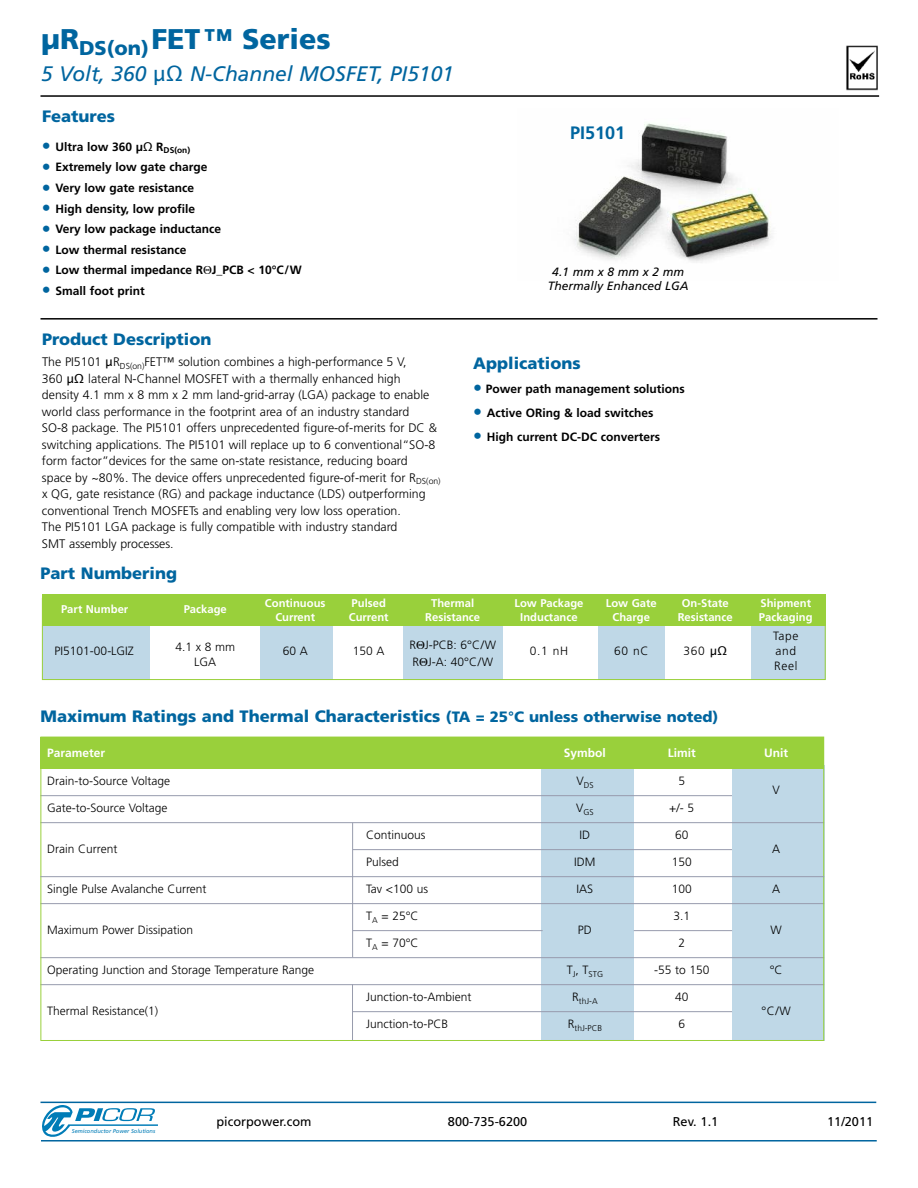
<style>
.page{position:relative;width:918px;height:1188px;background:#fff}
.page>*{position:absolute;margin:0;border:0;box-sizing:border-box;transform-origin:0 0}
.t1{font:900 28.5px "Frutiger";color:#00659f}
.t2{font:italic 21px "Frutiger";color:#00659f}
.t3{font:700 18px "Frutiger";color:#00659f}
.t4{font:900 16.5px "Frutiger";color:#00659f}
.t5{font:12.75px "Frutiger";color:#000}
.t6{font:300 12.3px/16.5px "Frutiger";color:#000}
.t7{font:300 12px/15px "Frutiger";color:#000}
.t8{font:700 12px "Frutiger";color:#000}
.t9{font:italic 12px/13.5px "Frutiger";color:#000;text-align:center}
.t10{font:700 12px "Frutiger";color:#fff}
.t11{font:700 11.25px "Frutiger";color:#fff}
.t12{font:300 8.4px "Frutiger";color:#000}
.t13{font:italic 5.7px "Frutiger";color:#007cb7}
.s1{font-family:"Lucida Grande";font-style:normal}
.s2{font-size:18px;color:#00659f}
.s3{font-family:"Lucida Grande";font-weight:400}
.s4{font-size:15px}
</style>
<div class="page">
<svg style="left:42px;top:1105px;width:116px;height:32px"></svg>
<hr style="left:40px;top:1102px;width:836px;height:1px;background:#00659f">
<hr style="left:41px;top:1140px;width:836px;height:2px;background:#00659f">
<img style="left:573px;top:123px;width:199px;height:140px">
<hr style="left:40px;top:318px;width:838px;height:2px;background:#000">
<div style="left:261px;top:626px;width:72px;height:53px;background:#bfd8e7"></div>
<div style="left:403px;top:626px;width:100px;height:53px;background:#bfd8e7"></div>
<div style="left:598px;top:623px;width:67px;height:57px;background:#bfd8e7"></div>
<div style="left:751px;top:623px;width:75px;height:57px;background:#bfd8e7"></div>
<div style="left:42px;top:626px;width:107px;height:54px;background:#bfd8e7"></div>
<div style="left:542px;top:765px;width:92px;height:276px;background:#bfd8e7"></div>
<div style="left:732px;top:765px;width:92px;height:276px;background:#bfd8e7"></div>
<div style="left:42px;top:595px;width:784px;height:31px;background:#99d03b"></div>
<div style="left:40px;top:737px;width:784px;height:31px;background:#99d03b"></div>
<hr style="left:40px;top:795px;width:692px;height:1px;background:#979bad">
<hr style="left:40px;top:822px;width:784px;height:1px;background:#979bad">
<hr style="left:353px;top:849px;width:379px;height:1px;background:#979bad">
<hr style="left:40px;top:903px;width:784px;height:1px;background:#979bad">
<hr style="left:353px;top:930px;width:190px;height:1px;background:#979bad">
<hr style="left:634px;top:930px;width:98px;height:1px;background:#979bad">
<hr style="left:40px;top:957px;width:784px;height:1px;background:#979bad">
<hr style="left:40px;top:984px;width:784px;height:1px;background:#979bad">
<hr style="left:353px;top:1011px;width:379px;height:1px;background:#979bad">
<div style="left:42px;top:598px;width:784px;height:82px;border:1px solid #99d03b"></div>
<hr style="left:352px;top:823px;width:1px;height:134px;background:#979bad">
<hr style="left:352px;top:984px;width:1px;height:56px;background:#979bad">
<hr style="left:40px;top:876px;width:784px;height:1px;background:#979bad">
<hr style="left:40px;top:95px;width:839px;height:2px;background:#000">
<img style="left:846px;top:45px;width:32px;height:45px">
<h1 class="t1" style="left:41px;top:28px;width:291px">µR<sub>DS(on)</sub>FET™ Series</h1>
<h2 class="t2" style="left:41px;top:65px;width:415px">5 Volt, 360 <span class="s1">μΩ</span> N-Channel MOSFET, PI5101</h2>
<h3 class="t4" style="left:42px;top:109px;width:75px">Features</h3>
<p class="t8" style="left:42px;top:142px;width:150px"><span class="s2">•</span> Ultra low 360 µ<span class="s3">Ω</span> R<sub>DS(on)</sub></p>
<p class="t8" style="left:42px;top:162px;width:167px"><span class="s2">•</span> Extremely low gate charge</p>
<p class="t8" style="left:42px;top:183px;width:154px"><span class="s2">•</span> Very low gate resistance</p>
<p class="t8" style="left:42px;top:204px;width:155px"><span class="s2">•</span> High density, low profile</p>
<p class="t8" style="left:42px;top:224px;width:181px"><span class="s2">•</span> Very low package inductance</p>
<p class="t8" style="left:42px;top:245px;width:146px"><span class="s2">•</span> Low thermal resistance</p>
<p class="t8" style="left:42px;top:265px;width:262px"><span class="s2">•</span> Low thermal impedance R J_PCB &lt; 10°C/W</p>
<p class="t8" style="left:42px;top:286px;width:104px"><span class="s2">•</span> Small foot print</p>
<h3 class="t4" style="left:42px;top:332px;width:171px">Product Description</h3>
<h3 class="t3" style="left:570px;top:126px;width:57px">PI5101</h3>
<p class="t9" style="left:548px;top:266px;width:142px">4.1mmx8mmx2mm<br>Thermally Enhanced LGA</p>
<p class="t6" style="left:42px;top:355px;width:400px">The PI5101 <span class="s3">μ</span>R<sub>DS(on)</sub>FET™ solution combines a high-performance 5 V,<br>360 <span class="s3">μΩ</span> lateral N-Channel MOSFET with a thermally enhanced high density 4.1 mm x 8 mm x 2 mm land-grid-array (LGA) package to enable world class performance in the footprint area of an industry standard<br>SO-8 package. The PI5101 offers unprecedented figure-of-merits for DC &amp; switching applications. The PI5101 will replace up to 6 conventional“SO-8 form factor”devices for the same on-state resistance, reducing board<br>space by ~80%. The device offers unprecedented figure-of-merit for R<sub>DS(on) </sub>x QG, gate resistance (RG) and package inductance (LDS) outperforming conventional Trench MOSFETs and enabling very low loss operation.<br>The PI5101 LGA package is fully compatible with industry standard<br>SMT assembly processes.</p>
<h3 class="t4" style="left:473px;top:356px;width:109px">Applications</h3>
<p class="t8" style="left:473px;top:384px;width:213px"><span class="s2">•</span> Power path management solutions</p>
<p class="t8" style="left:473px;top:408px;width:182px"><span class="s2">•</span> Active ORing &amp; load switches</p>
<p class="t8" style="left:473px;top:432px;width:188px"><span class="s2">•</span> High current DC-DC converters</p>
<h3 class="t4" style="left:40px;top:567px;width:138px">Part Numbering</h3>
<p class="t11" style="left:61px;top:605px;width:69px">Part Number</p>
<p class="t11" style="left:184px;top:605px;width:45px">Package</p>
<p class="t11" style="left:265px;top:599px;width:62px">Continuous</p>
<p class="t11" style="left:352px;top:599px;width:36px">Pulsed</p>
<p class="t11" style="left:431px;top:599px;width:45px">Thermal</p>
<p class="t11" style="left:514px;top:599px;width:71px">Low Package</p>
<p class="t11" style="left:606px;top:599px;width:52px">Low Gate</p>
<p class="t11" style="left:682px;top:599px;width:48px">On-State</p>
<p class="t11" style="left:760px;top:599px;width:52px">Shipment</p>
<p class="t11" style="left:275px;top:612px;width:41px">Current</p>
<p class="t11" style="left:349px;top:612px;width:41px">Current</p>
<p class="t11" style="left:425px;top:612px;width:56px">Resistance</p>
<p class="t11" style="left:520px;top:612px;width:59px">Inductance</p>
<p class="t11" style="left:613px;top:612px;width:39px">Charge</p>
<p class="t11" style="left:678px;top:612px;width:56px">Resistance</p>
<p class="t11" style="left:759px;top:612px;width:55px">Packaging</p>
<p class="t7" style="left:55px;top:644px;width:81px">PI5101-00-LGIZ</p>
<p class="t7" style="left:175px;top:640px;width:61px">4.1 x 8 mm</p>
<p class="t7" style="left:409px;top:638px;width:88px">R J-PCB: 6°C/W</p>
<p class="t7" style="left:283px;top:644px;width:27px">60 A</p>
<p class="t7" style="left:353px;top:644px;width:33px">150 A</p>
<p class="t7" style="left:194px;top:655px;width:23px">LGA</p>
<p class="t7" style="left:412px;top:655px;width:82px">R J-A: 40°C/W</p>
<p class="t7" style="left:773px;top:629px;width:27px">Tape</p>
<p class="t7" style="left:530px;top:644px;width:40px">0.1 nH</p>
<p class="t7" style="left:614px;top:644px;width:36px">60 nC</p>
<p class="t7" style="left:684px;top:644px;width:45px">360 <span class="s3">µΩ</span></p>
<p class="t7" style="left:774px;top:644px;width:25px">and<br>Reel</p>
<h3 class="t4" style="left:41px;top:710px;width:679px">Maximum Ratings and Thermal Characteristics <span class="s4">(TA = 25°C unless otherwise noted)</span></h3>
<p class="t10" style="left:47px;top:748px;width:60px">Parameter</p>
<p class="t10" style="left:564px;top:748px;width:44px">Symbol</p>
<p class="t10" style="left:668px;top:748px;width:30px">Limit</p>
<p class="t10" style="left:764px;top:748px;width:25px">Unit</p>
<p class="t7" style="left:47px;top:775px;width:124px">Drain-to-Source Voltage</p>
<p class="t12" style="left:576px;top:782px;width:19px"><sup>V</sup>DS</p>
<p class="t7" style="left:678px;top:775px;width:8px">5</p>
<p class="t7" style="left:773px;top:784px;width:9px">V</p>
<p class="t7" style="left:47px;top:802px;width:122px">Gate-to-Source Voltage</p>
<p class="t12" style="left:576px;top:809px;width:19px"><sup>V</sup>GS</p>
<p class="t7" style="left:669px;top:802px;width:26px">+/- 5</p>
<p class="t7" style="left:47px;top:842px;width:72px">Drain Current</p>
<p class="t7" style="left:366px;top:829px;width:61px">Continuous</p>
<p class="t7" style="left:580px;top:829px;width:12px">ID</p>
<p class="t7" style="left:675px;top:829px;width:15px">60</p>
<p class="t7" style="left:772px;top:842px;width:10px">A</p>
<p class="t7" style="left:366px;top:856px;width:34px">Pulsed</p>
<p class="t7" style="left:574px;top:856px;width:23px">IDM</p>
<p class="t7" style="left:672px;top:856px;width:22px">150</p>
<p class="t7" style="left:47px;top:883px;width:161px">Single Pulse Avalanche Current</p>
<p class="t7" style="left:366px;top:883px;width:63px">Tav &lt;100 us</p>
<p class="t7" style="left:577px;top:883px;width:18px">IAS</p>
<p class="t7" style="left:672px;top:883px;width:22px">100</p>
<p class="t7" style="left:772px;top:883px;width:10px">A</p>
<p class="t7" style="left:47px;top:923px;width:147px">Maximum Power Dissipation</p>
<p class="t7" style="left:366px;top:910px;width:54px">T<sub>A</sub> = 25°C</p>
<p class="t7" style="left:673px;top:910px;width:18px">3.1</p>
<p class="t7" style="left:578px;top:923px;width:16px">PD</p>
<p class="t7" style="left:771px;top:923px;width:13px">W</p>
<p class="t7" style="left:366px;top:937px;width:54px">T<sub>A</sub> = 70°C</p>
<p class="t7" style="left:678px;top:937px;width:8px">2</p>
<p class="t7" style="left:47px;top:964px;width:268px">Operating Junction and Storage Temperature Range</p>
<p class="t12" style="left:567px;top:971px;width:38px"><sup>T</sup>J<sup>,</sup> <sup>T</sup>STG</p>
<p class="t7" style="left:654px;top:964px;width:57px">-55 to 150</p>
<p class="t7" style="left:770px;top:964px;width:14px">°C</p>
<p class="t7" style="left:47px;top:1004px;width:112px">Thermal Resistance(1)</p>
<p class="t7" style="left:366px;top:991px;width:107px">Junction-to-Ambient</p>
<p class="t12" style="left:572px;top:998px;width:27px"><sup>R</sup>thJ-A</p>
<p class="t7" style="left:675px;top:991px;width:15px">40</p>
<p class="t7" style="left:762px;top:1004px;width:31px">°C/W</p>
<p class="t13" style="left:72px;top:1129px;width:85px">Semiconductor Power Solutions</p>
<p class="t7" style="left:366px;top:1018px;width:83px">Junction-to-PCB</p>
<p class="t12" style="left:568px;top:1025px;width:36px"><sup>R</sup>thJ-PCB</p>
<p class="t7" style="left:678px;top:1018px;width:8px">6</p>
<p class="t5" style="left:216px;top:1117px;width:97px">picorpower.com</p>
<p class="t5" style="left:448px;top:1117px;width:81px">800-735-6200</p>
<p class="t5" style="left:673px;top:1117px;width:47px">Rev. 1.1</p>
<p class="t5" style="left:827px;top:1117px;width:48px">11/2011</p>
</div>
